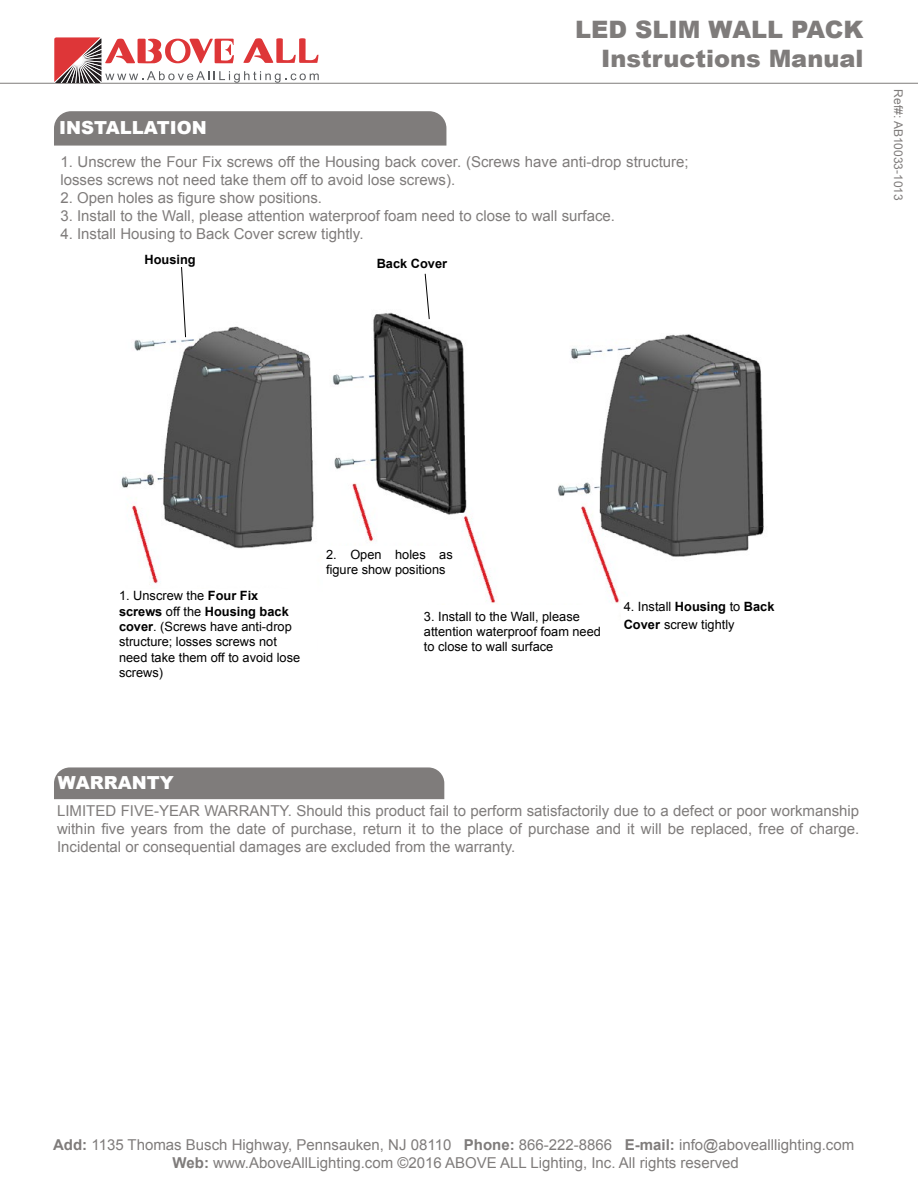
<style>
.page{position:relative;width:918px;height:1188px;background:#fff}
.page>*{position:absolute;margin:0;border:0;box-sizing:border-box;transform-origin:0 0}
.t1{font:900 24px/28.8px "Arial";color:#7f7c7b;text-align:right}
.t2{font:900 18px "Arial";color:#fff}
.t3{font:15px/18px "Arial";color:#7f7c7b;text-align:center}
.t4{font:12.75px/15.3px "Arial";color:#000}
.t5{font:700 12.75px "Arial";color:#000}
.t6{font:12px "Arial";color:#7f7c7b}
.s1{font-weight:700}
</style>
<div class="page">
<div style="left:54px;top:111px;width:392px;height:35px;background:#7f7c7b"></div>
<img style="left:121px;top:312px;width:643px;height:292px">
<hr style="left:0;top:83px;width:918px;height:1px;background:#7f7c7b">
<svg style="left:54px;top:37px;width:265px;height:46px"></svg>
<div style="left:54px;top:767px;width:390px;height:32px;background:#7f7c7b"></div>
<svg style="left:425px;top:273px;width:5px;height:47px"></svg>
<svg style="left:181px;top:267px;width:5px;height:71px"></svg>
<div style="left:114px;top:589px;width:203px;height:98px;background:#fff"></div>
<div style="left:324px;top:546px;width:136px;height:56px;background:#fff"></div>
<div style="left:621px;top:598px;width:154px;height:56px;background:#fff"></div>
<p class="t2" style="left:59px;top:114px;width:149px">INSTALLATION</p>
<h1 class="t1" style="left:575px;top:14px;width:290px">LED SLIM WALL PACK<br>Instructions Manual</h1>
<p class="t3" style="left:60px;top:153px;width:630px;text-align:left">1. Unscrew the Four Fix screws off the Housing back cover. (Screws have anti-drop structure; losses screws not need take them off to avoid lose screws).</p>
<p class="t3" style="left:60px;top:189px;width:263px">2. Open holes as figure show positions.</p>
<p class="t3" style="left:60px;top:207px;width:556px">3. Install to the Wall, please attention waterproof foam need to close to wall surface.</p>
<p class="t3" style="left:60px;top:225px;width:305px">4. Install Housing to Back Cover screw tightly.</p>
<p class="t5" style="left:145px;top:252px;width:53px">Housing</p>
<p class="t5" style="left:377px;top:255px;width:72px">Back Cover</p>
<p class="t6" style="left:906px;top:89px;width:113px;rotate:90deg">Ref#: AB10033-1013</p>
<p class="t4" style="left:119px;top:588px;width:183px">1. Unscrew the <span class="s1">Four Fix screws</span> off the <span class="s1">Housing back cover</span>. (Screws have anti-drop structure; losses screws not need take them off to avoid lose screws)</p>
<p class="t4" style="left:326px;top:547px;width:128px">2. Open holes as figure show positions</p>
<p class="t4" style="left:424px;top:609px;width:179px">3. Install to the Wall, please attention waterproof foam need to close to wall surface</p>
<p class="t4" style="left:624px;top:597px;width:152px;line-height:18px">4. Install <span class="s1">Housing</span> to <span class="s1">Back<br>Cover</span> screw tightly</p>
<p class="t2" style="left:58px;top:770px;width:118px">WARRANTY</p>
<p class="t3" style="left:57px;top:801px;width:804px;text-align:justify">LIMITED FIVE-YEAR WARRANTY. Should this product fail to perform satisfactorily due to a defect or poor workmanship within five years from the date of purchase, return it to the place of purchase and it will be replaced, free of charge.<br>Incidental or consequential damages are excluded from the warranty.</p>
<p class="t3" style="left:53px;top:1136px;width:803px"><span class="s1">Add:</span> 1135 Thomas Busch Highway, Pennsauken, NJ 08110 <span class="s1">Phone:</span> 866-222-8866 <span class="s1">E-mail:</span> info@abovealllighting.com<br><span class="s1">Web:</span> www.AboveAllLighting.com ©2016 ABOVE ALL Lighting, Inc. All rights reserved</p>
</div>
